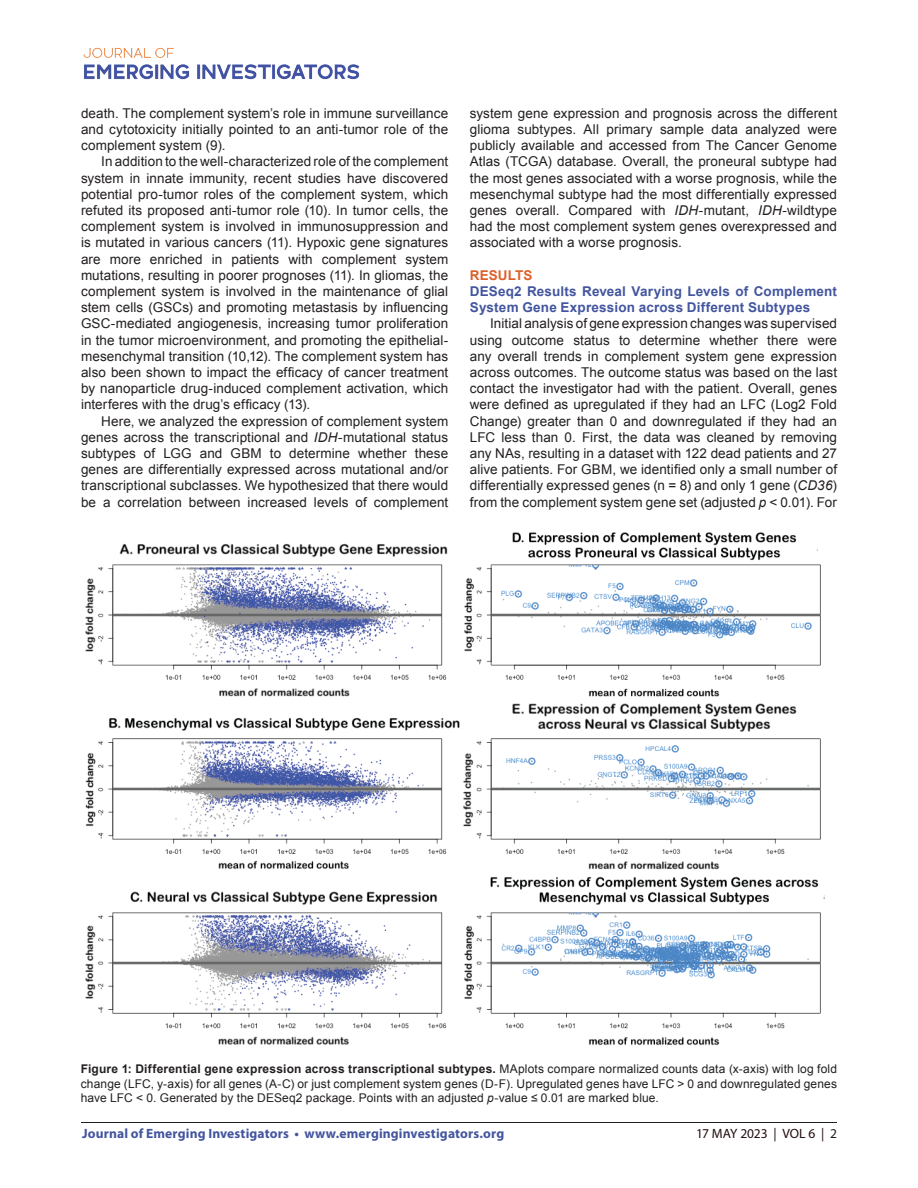
<style>
.page{position:relative;width:918px;height:1188px;background:#fff}
.page>*{position:absolute;margin:0;border:0;box-sizing:border-box;transform-origin:0 0}
.t1{font:13.5px/16.2px "Arial";letter-spacing:.005em;color:#231f20;text-align:justify}
.t2{font:700 13.5px/16.2px "Arial";letter-spacing:.015em;color:#43559f}
.t3{font:700 13.5px "Myriad Pro";letter-spacing:.01em;color:#43559f}
.t4{font:13.5px "Myriad Pro";letter-spacing:-.01em;color:#230e10}
.t5{font:700 13.5px "Arial";letter-spacing:.005em;color:#dd602a}
.t6{font:12px/14.4px "Arial";letter-spacing:.01em;color:#231f20;text-align:justify}
.s1{font-style:italic}
.s2{font-weight:700}
.s3{color:#231f20}
</style>
<div class="page">
<hr style="left:81px;top:1122px;width:756px;height:1px;background:#231f20">
<img style="left:83px;top:47px;width:277px;height:33px">
<img style="left:82px;top:533px;width:743px;height:513px">
<p class="t1" style="left:81px;top:105px;width:369px">death. The complement system’s role in immune surveillance and cytotoxicity initially pointed to an anti-tumor role of the complement system (9).</p>
<p class="t1" style="left:81px;top:154px;width:369px;text-indent:20px">In addition to the well-characterized role of the complement system in innate immunity, recent studies have discovered potential pro-tumor roles of the complement system, which refuted its proposed anti-tumor role (10). In tumor cells, the complement system is involved in immunosuppression and is mutated in various cancers (11). Hypoxic gene signatures are more enriched in patients with complement system mutations, resulting in poorer prognoses (11). In gliomas, the complement system is involved in the maintenance of glial stem cells (GSCs) and promoting metastasis by influencing GSC-mediated angiogenesis, increasing tumor proliferation in the tumor microenvironment, and promoting the epithelial&shy;mesenchymal transition (10,12). The complement system has also been shown to impact the efficacy of cancer treatment by nanoparticle drug-induced complement activation, which interferes with the drug’s efficacy (13).</p>
<p class="t1" style="left:81px;top:413px;width:369px;text-indent:20px">Here, we analyzed the expression of complement system genes across the transcriptional and <span class="s1">IDH</span>-mutational status subtypes of LGG and GBM to determine whether these genes are differentially expressed across mutational and/or transcriptional subclasses. We hypothesized that there would be a correlation between increased levels of complement</p>
<p class="t1" style="left:470px;top:105px;width:369px">system gene expression and prognosis across the different glioma subtypes. All primary sample data analyzed were publicly available and accessed from The Cancer Genome Atlas (TCGA) database. Overall, the proneural subtype had the most genes associated with a worse prognosis, while the mesenchymal subtype had the most differentially expressed genes overall. Compared with <span class="s1">IDH</span>-mutant, <span class="s1">IDH</span>-wildtype had the most complement system genes overexpressed and associated with a worse prognosis.</p>
<p class="t5" style="left:470px;top:266px;width:64px">RESULTS</p>
<p class="t2" style="left:470px;top:284px;width:369px">DESeq2 Results Reveal Varying Levels of Complement<br>System Gene Expression across Different Subtypes</p>
<p class="t1" style="left:470px;top:316px;width:369px;text-indent:20px">Initial analysis of gene expression changes was supervised using outcome status to determine whether there were any overall trends in complement system gene expression across outcomes. The outcome status was based on the last contact the investigator had with the patient. Overall, genes were defined as upregulated if they had an LFC (Log2 Fold Change) greater than 0 and downregulated if they had an LFC less than 0. First, the data was cleaned by removing any NAs, resulting in a dataset with 122 dead patients and 27 alive patients. For GBM, we identified only a small number of differentially expressed genes (n = 8) and only 1 gene (<span class="s1">CD36</span>) from the complement system gene set (adjusted <span class="s1">p</span> &lt; 0.01). For</p>
<p class="t6" style="left:81px;top:1062px;width:758px"><span class="s2">Figure 1: Differential gene expression across transcriptional subtypes.</span> MAplots compare normalized counts data (x-axis) with log fold change (LFC, y-axis) for all genes (A-C) or just complement system genes (D-F). Upregulated genes have LFC &gt; 0 and downregulated genes have LFC &lt; 0. Generated by the DESeq2 package. Points with an adjusted <span class="s1">p</span>-value ≤ 0.01 are marked blue.</p>
<p class="t3" style="left:82px;top:1125px;width:424px">Journal of Emerging Investigators • www.emerginginvestigators.org</p>
<p class="t4" style="left:696px;top:1125px;width:142px">17 MAY 2023 | VOL 6 | <span class="s3">2</span></p>
</div>
